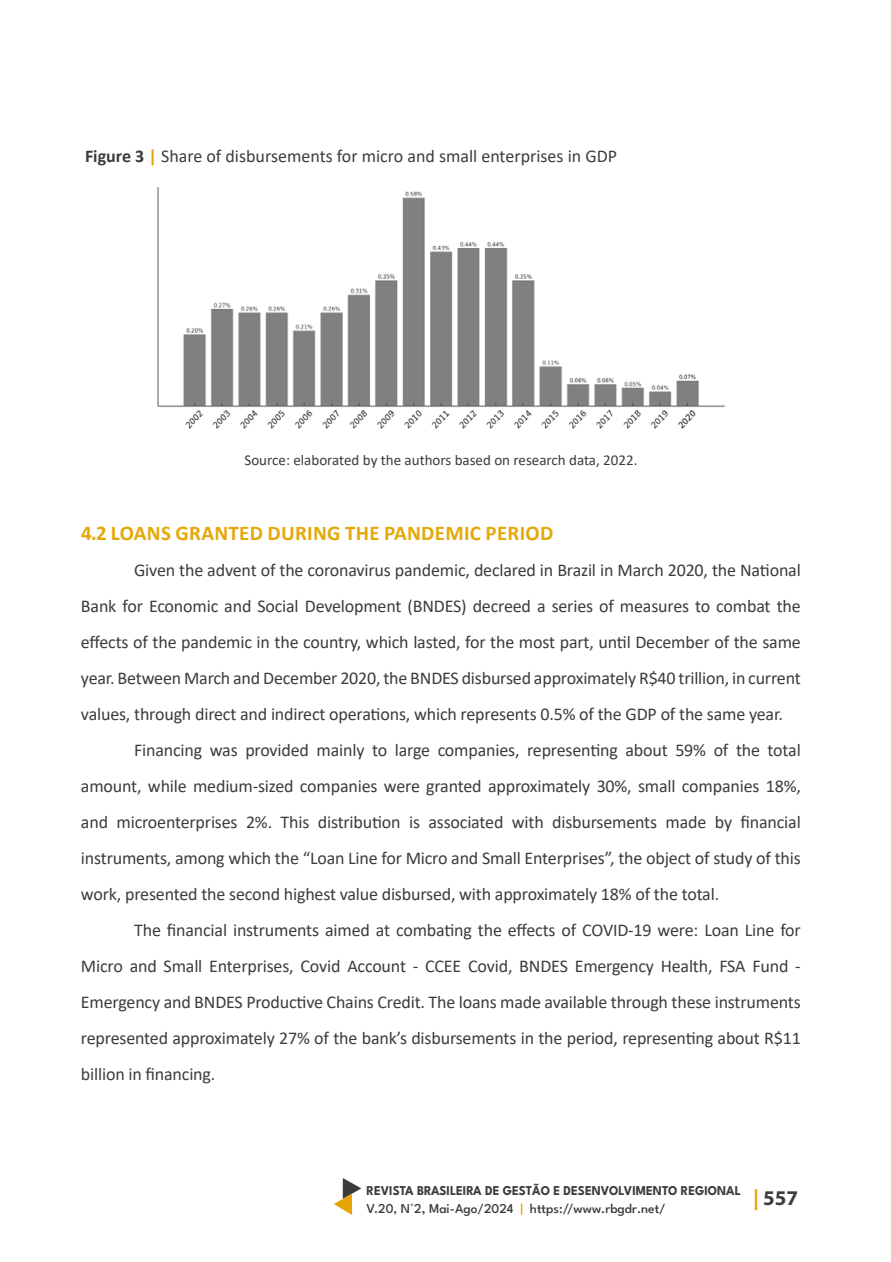
<style>
.page{position:relative;width:891px;height:1262px;background:#fff}
.page>*{position:absolute;margin:0;border:0;box-sizing:border-box;transform-origin:0 0}
.t1{font:700 21px "Calibri";letter-spacing:.015em;color:#e5a809}
.t2{font:700 21px "Myriad Pro";color:#3c3c3b}
.t3{font:18px "Calibri";letter-spacing:-.01em;color:#3c3c3b}
.t4{font:15px "Calibri";color:#3c3c3b}
.t5{font:700 13.5px/18px "League Spartan";color:#3c3c3b;scale:.94 1}
.s1{font-weight:700}
.s2{font-weight:700;color:#e6a405}
.s3{font-weight:500}
.s4{font-weight:600}
.s5{font-weight:500;color:#e6a405}
.s6{color:#e6a405}
</style>
<div class="page">
<svg style="left:334px;top:1178px;width:27px;height:37px"></svg>
<img style="left:157px;top:187px;width:569px;height:242px">
<p class="t3" style="left:85px;top:144px;width:534px"><span class="s1">Figure 3</span> <span class="s2">|</span> Share of disbursements for micro and small enterprises in GDP</p>
<p class="t4" style="left:245px;top:449px;width:394px">Source: elaborated by the authors based on research data, 2022.</p>
<p class="t1" style="left:81px;top:518px;width:474px">4.2 LOANS GRANTED DURING THE PANDEMIC PERIOD</p>
<p class="t3" style="left:134px;top:558px;width:668px">Given the advent of the coronavirus pandemic, declared in Brazil in March 2020, the National</p>
<p class="t3" style="left:81px;top:594px;width:721px">Bank for Economic and Social Development (BNDES) decreed a series of measures to combat the</p>
<p class="t3" style="left:81px;top:630px;width:721px">effects of the pandemic in the country, which lasted, for the most part, until December of the same</p>
<p class="t3" style="left:81px;top:666px;width:721px">year. Between March and December 2020, the BNDES disbursed approximately R$40 trillion, in current</p>
<p class="t3" style="left:81px;top:702px;width:703px">values, through direct and indirect operations, which represents 0.5% of the GDP of the same year.</p>
<p class="t3" style="left:134px;top:738px;width:668px">Financing was provided mainly to large companies, representing about 59% of the total</p>
<p class="t3" style="left:81px;top:774px;width:721px">amount, while medium-sized companies were granted approximately 30%, small companies 18%,</p>
<p class="t3" style="left:81px;top:810px;width:721px">and microenterprises 2%. This distribution is associated with disbursements made by financial</p>
<p class="t3" style="left:81px;top:846px;width:721px">instruments, among which the “Loan Line for Micro and Small Enterprises”, the object of study of this</p>
<p class="t3" style="left:81px;top:882px;width:640px">work, presented the second highest value disbursed, with approximately 18% of the total.</p>
<p class="t3" style="left:134px;top:918px;width:668px">The financial instruments aimed at combating the effects of COVID-19 were: Loan Line for</p>
<p class="t3" style="left:81px;top:954px;width:721px">Micro and Small Enterprises, Covid Account - CCEE Covid, BNDES Emergency Health, FSA Fund -</p>
<p class="t3" style="left:81px;top:990px;width:721px">Emergency and BNDES Productive Chains Credit. The loans made available through these instruments</p>
<p class="t3" style="left:81px;top:1026px;width:721px">represented approximately 27% of the bank’s disbursements in the period, representing about R$11</p>
<p class="t3" style="left:81px;top:1062px;width:136px">billion in financing.</p>
<p class="t5" style="left:367px;top:1180px;width:400px">REVISTA BRASILEIRA DE GESTÃO E DESENVOLVIMENTO REGIONAL<br><span class="s3">V.20, N°2</span><span class="s4">,</span> <span class="s3">Mai-Ago/2024</span> <span class="s5">|</span> <span class="s3">https://www.rbgdr.net/</span></p>
<p class="t2" style="left:753px;top:1184px;width:47px"><span class="s6">|</span> 557</p>
</div>
